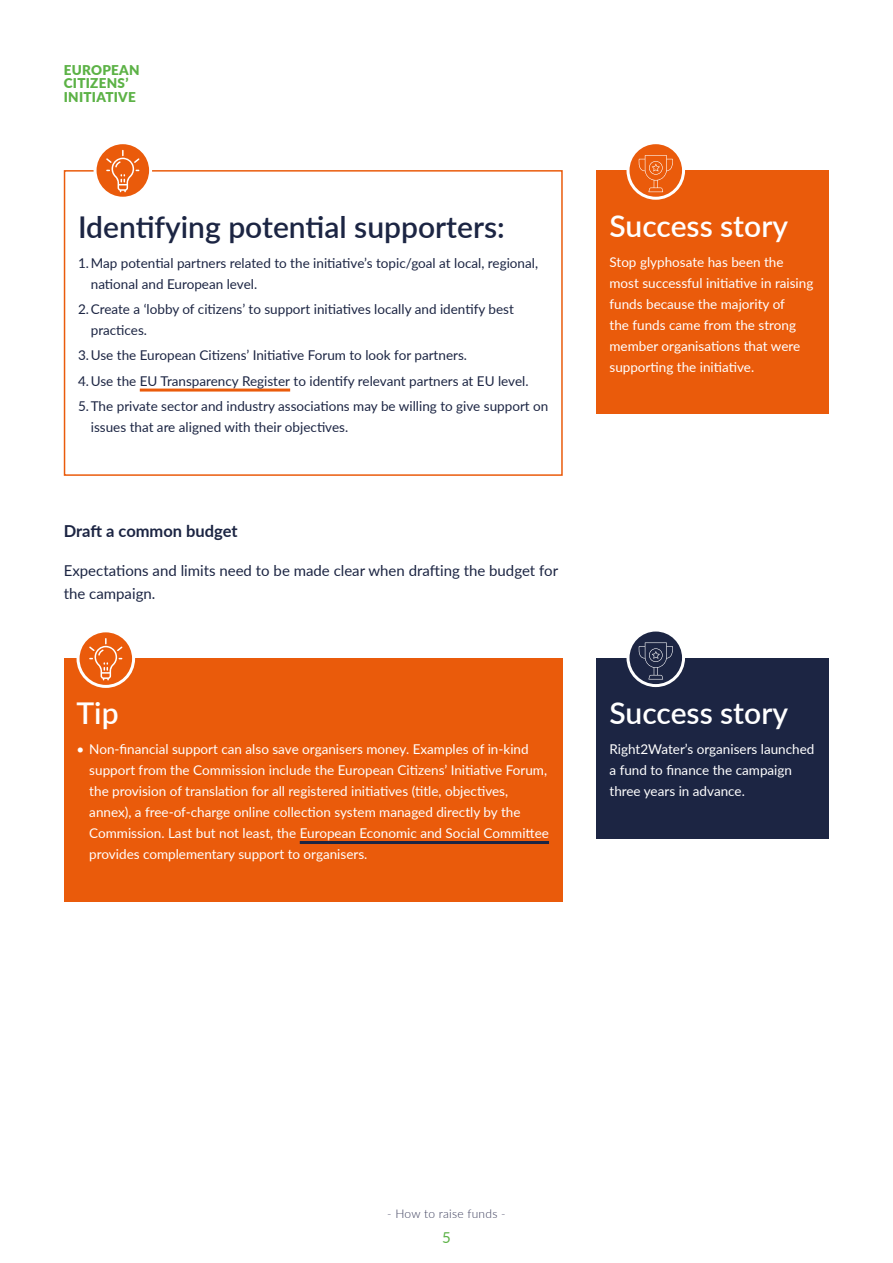
<style>
.page{position:relative;width:893px;height:1263px;background:#fff}
.page>*{position:absolute;margin:0;border:0;box-sizing:border-box;transform-origin:0 0}
.t1{font:600 30px "Lato";color:#1c2543}
.t2{font:600 30px "Lato";color:#fff}
.t3{font:700 16.5px "Lato";color:#1c2543}
.t4{font:15px/22.5px "Lato";color:#1c2543}
.t5{font:15px "Lato";color:#5cb246}
.t6{font:13.5px/21px "Lato";color:#fff}
.t7{font:13.5px/21px "Lato";color:#1c2543}
.t8{font:900 13.5px/13.5px "Lato";letter-spacing:.02em;color:#5cb246}
.t9{font:300 12px "Lato";letter-spacing:.02em;color:#3c3e5c}
</style>
<div class="page">
<hr style="left:140px;top:389px;width:150px;height:3px;background:#ea5b0b">
<div style="left:64px;top:170px;width:499px;height:306px;border:2px solid #ea5b0b"></div>
<svg style="left:95px;top:143px;width:56px;height:55px"></svg>
<div style="left:94px;top:141px;width:58px;height:59px;border:3px solid #fff;border-radius:50%"></div>
<svg style="left:106px;top:150px;width:33px;height:42px"></svg>
<div style="left:597px;top:170px;width:232px;height:244px;background:#ea5b0b"></div>
<div style="left:597px;top:658px;width:232px;height:180px;background:#1c2543"></div>
<svg style="left:628px;top:143px;width:55px;height:55px"></svg>
<div style="left:626px;top:141px;width:59px;height:59px;border:3px solid #fff;border-radius:50%"></div>
<svg style="left:638px;top:155px;width:36px;height:37px"></svg>
<svg style="left:628px;top:630px;width:55px;height:55px"></svg>
<div style="left:626px;top:628px;width:59px;height:59px;border:3px solid #fff;border-radius:50%"></div>
<svg style="left:638px;top:642px;width:36px;height:37px"></svg>
<div style="left:64px;top:658px;width:499px;height:243px;background:#ea5b0b"></div>
<hr style="left:300px;top:841px;width:249px;height:3px;background:#1c2543">
<svg style="left:78px;top:631px;width:56px;height:55px"></svg>
<div style="left:77px;top:629px;width:58px;height:59px;border:3px solid #fff;border-radius:50%"></div>
<svg style="left:89px;top:638px;width:33px;height:42px"></svg>
<p class="t8" style="left:64px;top:62px;width:77px">EUROPEAN<br>CITIZENS’<br>INITIATIVE</p>
<h1 class="t1" style="left:78px;top:206px;width:428px">Identifying potential supporters:</h1>
<p class="t7" style="left:91px;top:252px;width:449px;text-indent:-13px">1.Map potential partners related to the initiative’s topic/goal at local, regional, national and European level.</p>
<p class="t7" style="left:91px;top:298px;width:425px;text-indent:-13px">2.Create a ‘lobby of citizens’ to support initiatives locally and identify best practices.</p>
<p class="t7" style="left:78px;top:342px;width:472px;line-height:25.2px">3.Use the European Citizens’ Initiative Forum to look for partners.<br>4.Use the EU Transparency Register to identify relevant partners at EU level.<br>5.The private sector and industry associations may be willing to give support on</p>
<p class="t7" style="left:91px;top:416px;width:259px">issues that are aligned with their objectives.</p>
<p class="t3" style="left:64px;top:519px;width:175px">Draft a common budget</p>
<p class="t4" style="left:64px;top:559px;width:496px">Expectations and limits need to be made clear when drafting the budget for the campaign.</p>
<h1 class="t2" style="left:77px;top:692px;width:44px">Tip</h1>
<p class="t6" style="left:89px;top:738px;width:461px;text-indent:-13px">• Non-financial support can also save organisers money. Examples of in-kind support from the Commission include the European Citizens’ Initiative Forum, the provision of translation for all registered initiatives (title, objectives, annex), a free-of-charge online collection system managed directly by the Commission. Last but not least, the European Economic and Social Committee provides complementary support to organisers.</p>
<h1 class="t2" style="left:609px;top:204px;width:180px">Success story</h1>
<p class="t6" style="left:609px;top:251px;width:205px">Stop glyphosate has been the most successful initiative in raising funds because the majority of<br>the funds came from the strong member organisations that were supporting the initiative.</p>
<h1 class="t2" style="left:609px;top:692px;width:180px">Success story</h1>
<p class="t6" style="left:609px;top:738px;width:206px">Right2Water’s organisers launched a fund to finance the campaign three years in advance.</p>
<p class="t9" style="left:387px;top:1206px;width:120px">- How to raise funds -</p>
<p class="t5" style="left:442px;top:1227px;width:10px">5</p>
</div>
